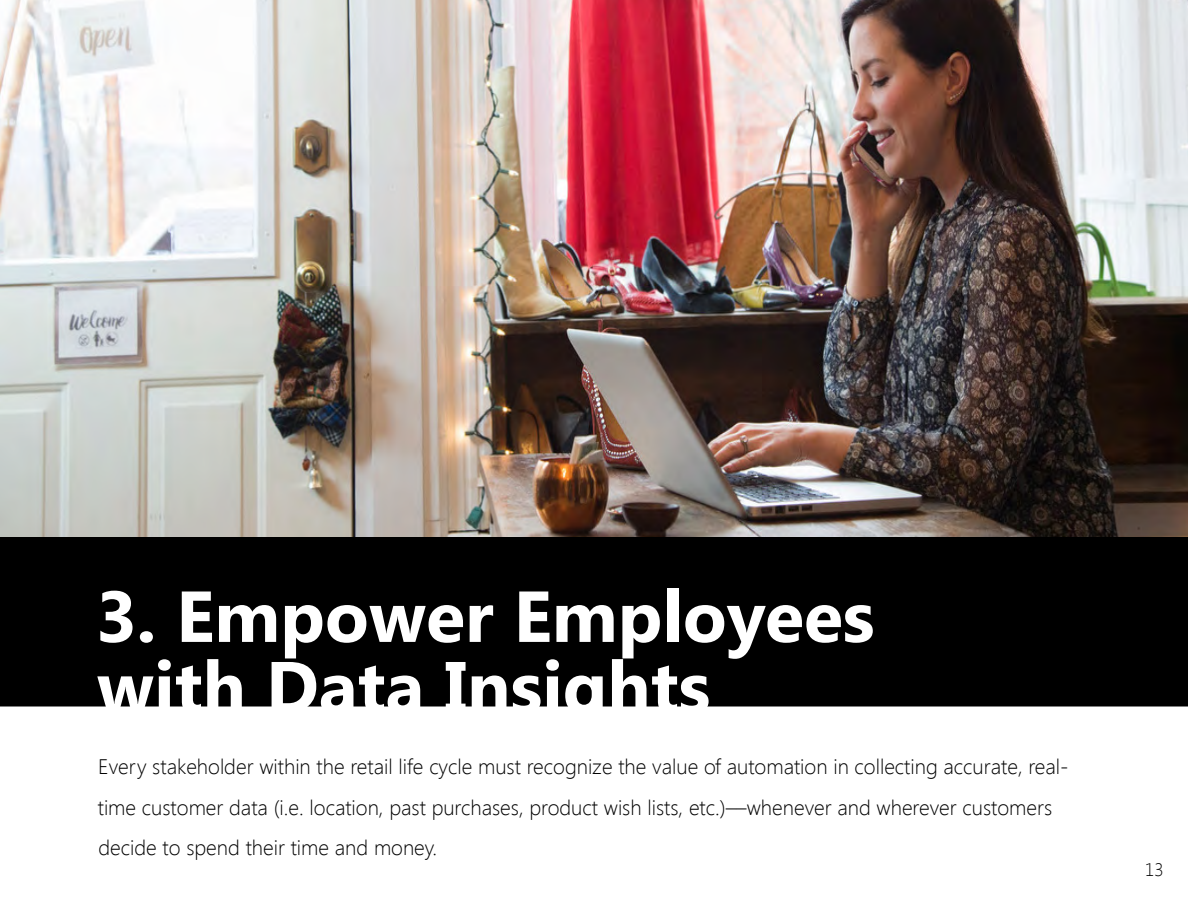
<style>
.page{position:relative;width:1188px;height:900px;background:#fff}
.page>*{position:absolute;margin:0;border:0;box-sizing:border-box;transform-origin:0 0}
.t1{font:700 72px/70.5px "Segoe UI";color:#fff}
.t2{font:300 21px/40.5px "Segoe UI";color:#000}
.t3{font:300 18px "Segoe UI";color:#000}
</style>
<div class="page">
<img style="left:0;top:0;width:1188px;height:537px">
<div style="left:3px;top:540px;width:1182px;height:164px;background:#000"></div>
<div style="left:0;top:537px;width:1188px;height:169px;border:6px solid #000"></div>
<h1 class="t1" style="left:95px;top:577px;width:781px">3. Empower Employees with Data Insights</h1>
<p class="t2" style="left:98px;top:746px;width:972px">Every stakeholder within the retail life cycle must recognize the value of automation in collecting accurate, real&shy;time customer data (i.e. location, past purchases, product wish lists, etc.)––whenever and wherever customers decide to spend their time and money.</p>
<p class="t3" style="left:1145px;top:858px;width:20px">13</p>
</div>
